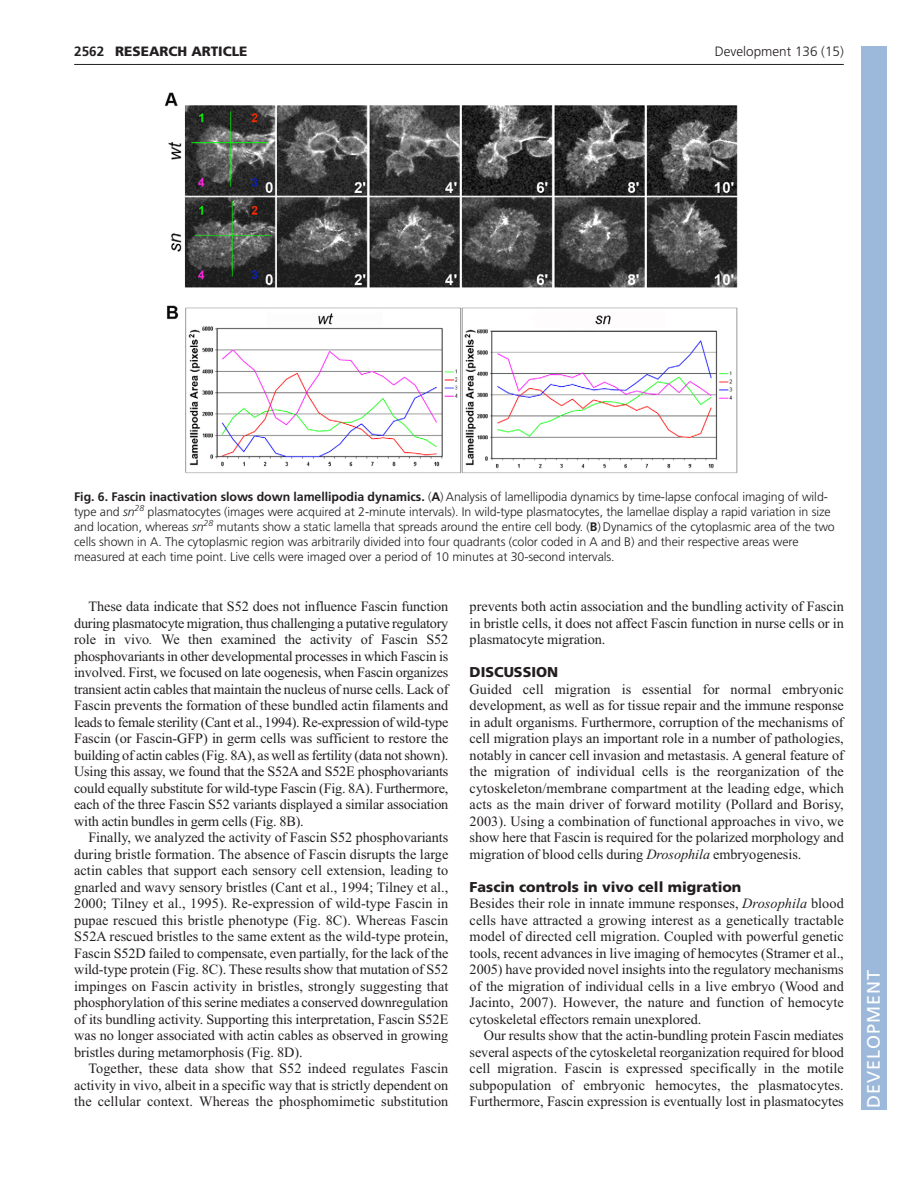
<style>
.page{position:relative;width:918px;height:1188px;background:#fff}
.page>*{position:absolute;margin:0;border:0;box-sizing:border-box;transform-origin:0 0}
.t1{font:18px "Frutiger LT Std";letter-spacing:.055em;color:#fff}
.t2{font:14.25px/16.5px "Times New Roman";letter-spacing:-.005em;color:#231f20;text-align:justify}
.t3{font:900 14.25px "Frutiger LT Std";color:#231f20}
.t4{font:300 13.5px "Frutiger LT Std";color:#231f20}
.t5{font:900 13.5px "Frutiger LT Std";color:#231f20}
.t6{font:700 13.5px "Frutiger LT Std";color:#231f20}
.t7{font:300 12.3px/15px "Frutiger LT Std";letter-spacing:-.005em;color:#231f20}
.s1{font-weight:700}
.s2{font-style:italic}
</style>
<div class="page">
<hr style="left:74px;top:64px;width:770px;height:1px;background:#231f20">
<img style="left:164px;top:92px;width:574px;height:382px">
<div style="left:861px;top:46px;width:25px;height:1064px;background:#9cb9db"></div>
<p class="t6" style="left:74px;top:46px;width:32px">2562</p>
<p class="t5" style="left:115px;top:46px;width:134px">RESEARCH ARTICLE</p>
<p class="t4" style="left:715px;top:46px;width:131px">Development 136 (15)</p>
<p class="t7" style="left:74px;top:490px;width:762px"><span class="s1">Fig. 6. Fascin inactivation slows down lamellipodia dynamics.</span> (<span class="s1">A</span>) Analysis of lamellipodia dynamics by time-lapse confocal imaging of wild&shy;type and <span class="s2">sn</span><sup>28</sup> plasmatocytes (images were acquired at 2-minute intervals). In wild-type plasmatocytes, the lamellae display a rapid variation in size and location, whereas <span class="s2">sn</span><sup>28</sup> mutants show a static lamella that spreads around the entire cell body. (<span class="s1">B</span>) Dynamics of the cytoplasmic area of the two cells shown in A. The cytoplasmic region was arbitrarily divided into four quadrants (color coded in A and B) and their respective areas were measured at each time point. Live cells were imaged over a period of 10 minutes at 30-second intervals.</p>
<p class="t2" style="left:74px;top:600px;width:376px;text-indent:14px">These data indicate that S52 does not influence Fascin function during plasmatocyte migration, thus challenging a putative regulatory role in vivo<span class="s2">.</span> We then examined the activity of Fascin S52 phosphovariants in other developmental processes in which Fascin is involved. First, we focused on late oogenesis, when Fascin organizes transient actin cables that maintain the nucleus of nurse cells. Lack of Fascin prevents the formation of these bundled actin filaments and leads to female sterility (Cant et al., 1994). Re-expression of wild-type Fascin (or Fascin-GFP) in germ cells was sufficient to restore the building of actin cables (Fig. 8A), as well as fertility (data not shown).<br>Using this assay, we found that the S52A and S52E phosphovariants could equally substitute for wild-type Fascin (Fig. 8A). Furthermore, each of the three Fascin S52 variants displayed a similar association with actin bundles in germ cells (Fig. 8B).</p>
<p class="t2" style="left:74px;top:831px;width:376px;text-indent:14px">Finally, we analyzed the activity of Fascin S52 phosphovariants during bristle formation. The absence of Fascin disrupts the large actin cables that support each sensory cell extension, leading to gnarled and wavy sensory bristles (Cant et al., 1994; Tilney et al., 2000; Tilney et al., 1995). Re-expression of wild-type Fascin in pupae rescued this bristle phenotype (Fig. 8C). Whereas Fascin S52A rescued bristles to the same extent as the wild-type protein, Fascin S52D failed to compensate, even partially, for the lack of the wild-type protein (Fig. 8C). These results show that mutation of S52 impinges on Fascin activity in bristles, strongly suggesting that phosphorylation of this serine mediates a conserved downregulation of its bundling activity. Supporting this interpretation, Fascin S52E was no longer associated with actin cables as observed in growing bristles during metamorphosis (Fig. 8D).</p>
<p class="t2" style="left:74px;top:1062px;width:376px;text-indent:14px">Together, these data show that S52 indeed regulates Fascin activity in vivo, albeit in a specific way that is strictly dependent on the cellular context. Whereas the phosphomimetic substitution</p>
<p class="t2" style="left:470px;top:600px;width:376px">prevents both actin association and the bundling activity of Fascin in bristle cells, it does not affect Fascin function in nurse cells or in plasmatocyte migration.</p>
<p class="t3" style="left:470px;top:667px;width:90px">DISCUSSION</p>
<p class="t2" style="left:470px;top:682px;width:376px">Guided cell migration is essential for normal embryonic development, as well as for tissue repair and the immune response in adult organisms. Furthermore, corruption of the mechanisms of cell migration plays an important role in a number of pathologies, notably in cancer cell invasion and metastasis. A general feature of the migration of individual cells is the reorganization of the cytoskeleton/membrane compartment at the leading edge, which acts as the main driver of forward motility (Pollard and Borisy, 2003). Using a combination of functional approaches in vivo, we show here that Fascin is required for the polarized morphology and migration of blood cells during <span class="s2">Drosophila</span> embryogenesis.</p>
<p class="t3" style="left:470px;top:881px;width:273px">Fascin controls in vivo cell migration</p>
<p class="t2" style="left:470px;top:897px;width:376px">Besides their role in innate immune responses, <span class="s2">Drosophila</span> blood cells have attracted a growing interest as a genetically tractable model of directed cell migration. Coupled with powerful genetic tools, recent advances in live imaging of hemocytes (Stramer et al., 2005) have provided novel insights into the regulatory mechanisms of the migration of individual cells in a live embryo (Wood and Jacinto, 2007). However, the nature and function of hemocyte cytoskeletal effectors remain unexplored.</p>
<p class="t2" style="left:470px;top:1029px;width:376px;text-indent:14px">Our results show that the actin-bundling protein Fascin mediates several aspects of the cytoskeletal reorganization required for blood cell migration. Fascin is expressed specifically in the motile subpopulation of embryonic hemocytes, the plasmatocytes.<br>Furthermore, Fascin expression is eventually lost in plasmatocytes</p>
<p class="t1" style="left:863px;top:1108px;width:140px;rotate:-90deg">DEVELOPMENT</p>
</div>
